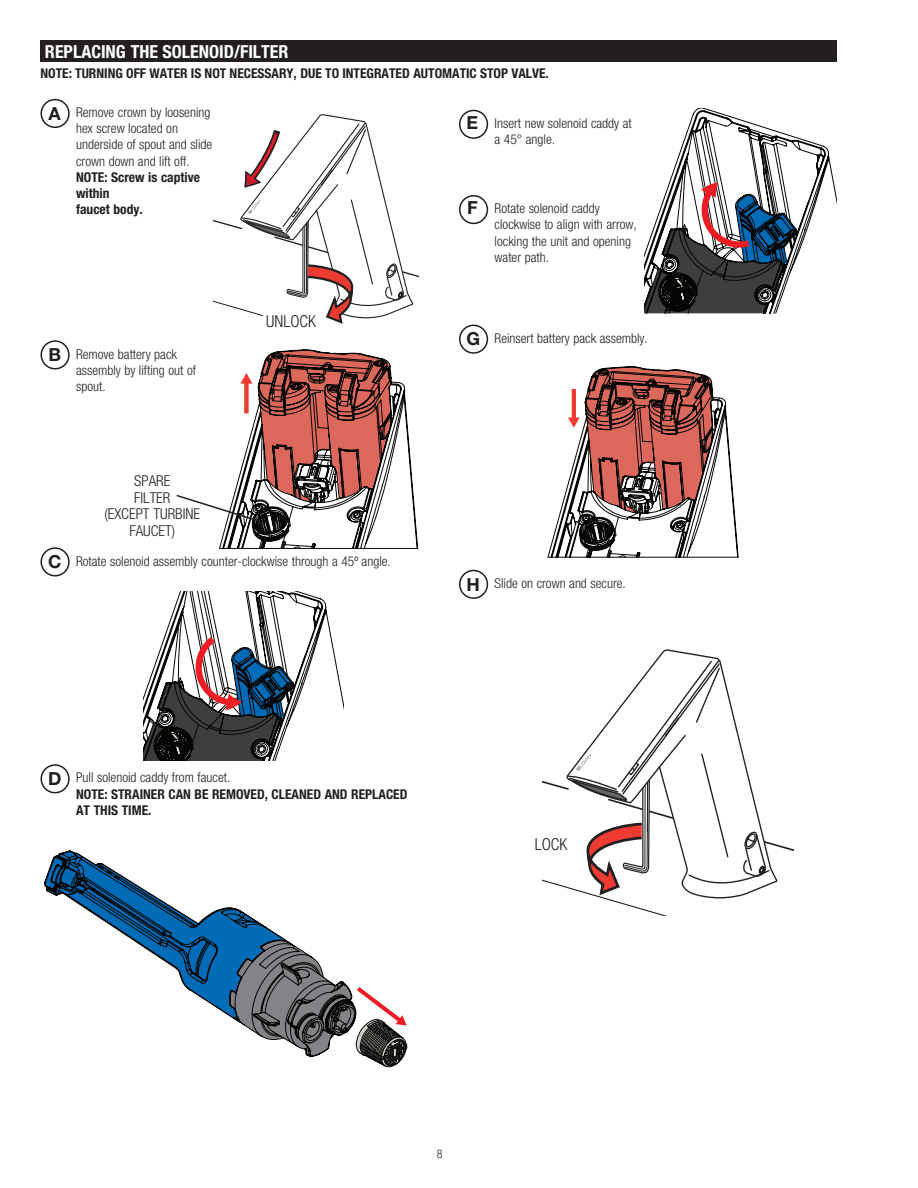
<style>
.page{position:relative;width:918px;height:1188px;background:#fff}
.page>*{position:absolute;margin:0;border:0;box-sizing:border-box;transform-origin:0 0}
.t1{font:700 condensed 18px "Helvetica Neue LT Std";color:#fff}
.t2{font:300 condensed 16.5px "Helvetica Neue LT Std";color:#231f20}
.t3{font:300 condensed 15px/16.5px "Helvetica Neue LT Std";color:#231f20;text-align:center}
.t4{font:300 condensed 13.5px/16.2px "Helvetica Neue LT Std";color:#231f20}
.t5{font:700 condensed 13.5px/16.2px "Helvetica Neue LT Std";color:#231f20}
.t6{font:300 condensed 12px "Helvetica Neue LT Std";color:#231f20}
.s1{font-family:"Helvetica Neue LT";font-weight:700;font-stretch:normal;font-size:18px}
.s2{font-family:"Helvetica Neue LT";font-stretch:normal;font-size:18px}
.s3{font-weight:300}
</style>
<div class="page">
<div style="left:40px;top:40px;width:797px;height:22px;background:#231f20"></div>
<div style="left:41px;top:99px;width:29px;height:29px;border:2px solid #231f20;border-radius:50%"></div>
<div style="left:40px;top:340px;width:30px;height:30px;border:2px solid #231f20;border-radius:50%"></div>
<div style="left:40px;top:547px;width:30px;height:30px;border:2px solid #231f20;border-radius:50%"></div>
<div style="left:40px;top:764px;width:30px;height:29px;border:2px solid #231f20;border-radius:50%"></div>
<div style="left:459px;top:110px;width:29px;height:29px;border:2px solid #231f20;border-radius:50%"></div>
<div style="left:459px;top:195px;width:29px;height:29px;border:2px solid #231f20;border-radius:50%"></div>
<div style="left:459px;top:325px;width:29px;height:29px;border:2px solid #231f20;border-radius:50%"></div>
<div style="left:459px;top:570px;width:29px;height:29px;border:2px solid #231f20;border-radius:50%"></div>
<svg style="left:542px;top:649px;width:251px;height:267px"></svg>
<div style="left:532px;top:835px;width:47px;height:24px;background:#fff"></div>
<hr style="left:220px;top:548px;width:198px;height:1px;background:#050504">
<hr style="left:548px;top:557px;width:190px;height:1px;background:#050504">
<svg style="left:547px;top:366px;width:192px;height:191px"></svg>
<svg style="left:144px;top:591px;width:199px;height:169px"></svg>
<svg style="left:644px;top:108px;width:193px;height:206px"></svg>
<svg style="left:44px;top:850px;width:364px;height:217px"></svg>
<svg style="left:213px;top:114px;width:205px;height:210px"></svg>
<div style="left:263px;top:312px;width:57px;height:25px;background:#fff"></div>
<svg style="left:176px;top:349px;width:242px;height:199px"></svg>
<h1 class="t1" style="left:45px;top:41px;width:245px">REPLACING THE SOLENOID/FILTER</h1>
<p class="t5" style="left:40px;top:65px;width:510px">NOTE: TURNING OFF WATER IS NOT NECESSARY, DUE TO INTEGRATED AUTOMATIC STOP VALVE.</p>
<p class="t4" style="left:76px;top:104px;width:138px;text-indent:-28px"><span class="s1">A</span> Remove crown by loosening hex screw located on underside of spout and slide crown down and lift off.</p>
<p class="t5" style="left:76px;top:169px;width:125px">NOTE: Screw is captive within<br>faucet body.</p>
<p class="t4" style="left:76px;top:346px;width:121px;text-indent:-28px"><span class="s1">B</span> Remove battery pack assembly by lifting out of spout.</p>
<p class="t3" style="left:104px;top:473px;width:97px">SPARE<br>FILTER<br>(EXCEPT TURBINE<br>FAUCET)</p>
<p class="t2" style="left:266px;top:312px;width:51px">UNLOCK</p>
<p class="t4" style="left:48px;top:553px;width:344px"><span class="s1">C</span> Rotate solenoid assembly counter-clockwise through a 45º angle.</p>
<p class="t4" style="left:495px;top:115px;width:139px;text-indent:-28px"><span class="s1">E</span> Insert new solenoid caddy at a 45° angle.</p>
<p class="t4" style="left:495px;top:200px;width:144px;text-indent:-27px"><span class="s1">F</span> Rotate solenoid caddy clockwise to align with arrow, locking the unit and opening water path.</p>
<p class="t4" style="left:466px;top:330px;width:183px"><span class="s1">G</span> Reinsert battery pack assembly.</p>
<p class="t4" style="left:467px;top:575px;width:161px"><span class="s1">H</span> Slide on crown and secure.</p>
<p class="t5" style="left:76px;top:769px;width:333px;text-indent:-28px"><span class="s2">D</span> <span class="s3">Pull solenoid caddy from faucet.<br></span>NOTE: STRAINER CAN BE REMOVED, CLEANED AND REPLACED<br>AT THIS TIME.</p>
<p class="t2" style="left:535px;top:835px;width:34px">LOCK</p>
<p class="t6" style="left:437px;top:1146px;width:7px">8</p>
</div>
